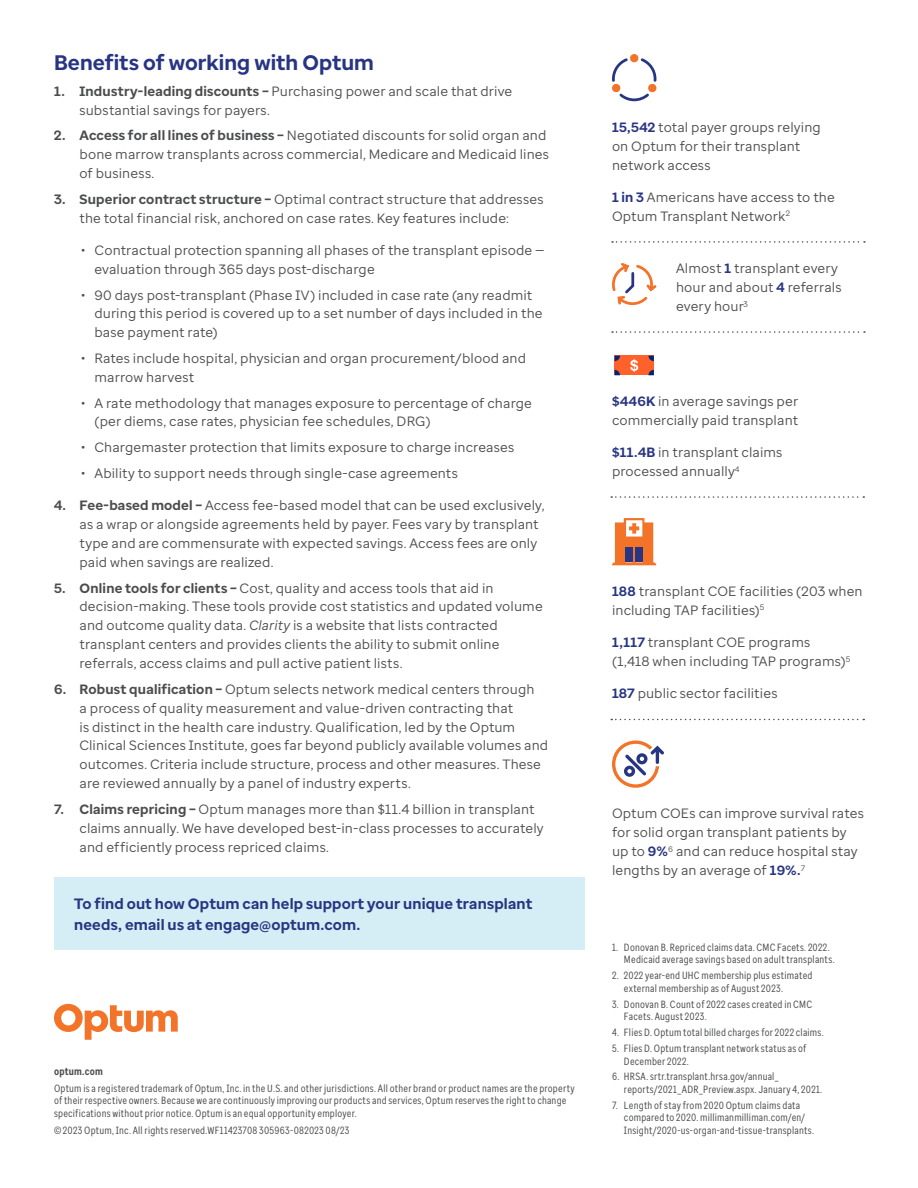
<style>
.page{position:relative;width:918px;height:1188px;background:#fff}
.page>*{position:absolute;margin:0;border:0;box-sizing:border-box;transform-origin:0 0}
.Subhead{font:700 21px "Optum Sans";color:#283582}
.Call_to_action{font:700 15px/21px "Optum Sans";letter-spacing:.01em;color:#283582}
.Body{font:13.5px/18.9px "Optum Sans";letter-spacing:.01em;color:#4b4c4d}
.t1{font:10.5px/12.6px "Optum Sans Cond";letter-spacing:.02em;color:#4b4c4d}
.t2{font:700 10.5px "Optum Sans Cond";letter-spacing:.02em;color:#4b4c4d}
.s1{font-weight:700}
.s2{font-style:italic}
.s3{font-weight:700;color:#283582}
</style>
<div class="page">
<div style="left:54px;top:877px;width:531px;height:73px;background:#d5eef5"></div>
<div style="left:630px;top:54px;width:8px;height:8px;background:#f37328;border-radius:50%"></div>
<svg style="left:612px;top:58px;width:44px;height:43px"></svg>
<svg style="left:612px;top:740px;width:52px;height:48px"></svg>
<div style="left:615px;top:356px;width:39px;height:19px;background:#ff612b"></div>
<svg style="left:615px;top:370px;width:5px;height:5px"></svg>
<svg style="left:615px;top:356px;width:5px;height:5px"></svg>
<svg style="left:648px;top:356px;width:6px;height:5px"></svg>
<svg style="left:648px;top:370px;width:6px;height:5px"></svg>
<svg style="left:630px;top:359px;width:8px;height:13px"></svg>
<svg style="left:612px;top:263px;width:44px;height:42px"></svg>
<svg style="left:612px;top:241px;width:253px;height:2px"></svg>
<svg style="left:611px;top:496px;width:253px;height:2px"></svg>
<svg style="left:611px;top:719px;width:253px;height:1px"></svg>
<svg style="left:612px;top:331px;width:253px;height:2px"></svg>
<svg style="left:612px;top:518px;width:44px;height:47px"></svg>
<div style="left:625px;top:548px;width:8px;height:14px;background:#283582"></div>
<div style="left:636px;top:548px;width:7px;height:14px;background:#283582"></div>
<svg style="left:54px;top:1004px;width:124px;height:36px"></svg>
<p class="Subhead" style="left:54px;top:49px;width:322px">Benefits of working with Optum</p>
<p class="Body" style="left:80px;top:81px;width:434px;text-indent:-26px"><span class="s1">1. Industry-leading discounts –</span> Purchasing power and scale that drive substantial savings for payers.</p>
<p class="Body" style="left:80px;top:126px;width:471px;text-indent:-26px"><span class="s1">2. Access for all lines of business –</span> Negotiated discounts for solid organ and bone marrow transplants across commercial, Medicare and Medicaid lines of business.</p>
<p class="Body" style="left:80px;top:189px;width:466px;text-indent:-26px"><span class="s1">3. Superior contract structure –</span> Optimal contract structure that addresses the total financial risk, anchored on case rates. Key features include:</p>
<p class="Body" style="left:94px;top:241px;width:452px;text-indent:-14px">• Contractual protection spanning all phases of the transplant episode — evaluation through 365 days post-discharge</p>
<p class="Body" style="left:94px;top:285px;width:450px;text-indent:-14px">• 90 days post-transplant (Phase IV) included in case rate (any readmit during this period is covered up to a set number of days included in the base payment rate)</p>
<p class="Body" style="left:94px;top:349px;width:433px;text-indent:-14px">• Rates include hospital, physician and organ procurement/blood and marrow harvest</p>
<p class="Body" style="left:94px;top:393px;width:439px;text-indent:-14px">• A rate methodology that manages exposure to percentage of charge (per diems, case rates, physician fee schedules, DRG)</p>
<p class="Body" style="left:81px;top:438px;width:435px">• Chargemaster protection that limits exposure to charge increases</p>
<p class="Body" style="left:81px;top:463px;width:379px">• Ability to support needs through single-case agreements</p>
<p class="Body" style="left:80px;top:496px;width:467px;text-indent:-26px"><span class="s1">4. Fee-based model –</span> Access fee-based model that can be used exclusively, as a wrap or alongside agreements held by payer. Fees vary by transplant type and are commensurate with expected savings. Access fees are only paid when savings are realized.</p>
<p class="Body" style="left:80px;top:578px;width:465px;text-indent:-26px"><span class="s1">5. Online tools for clients –</span> Cost, quality and access tools that aid in decision‑making. These tools provide cost statistics and updated volume and outcome quality data. <span class="s2">Clarity</span> is a website that lists contracted transplant centers and provides clients the ability to submit online referrals, access claims and pull active patient lists.</p>
<p class="Body" style="left:80px;top:679px;width:470px;text-indent:-26px"><span class="s1">6. Robust qualification –</span> Optum selects network medical centers through<br>a process of quality measurement and value-driven contracting that<br>is distinct in the health care industry. Qualification, led by the Optum Clinical Sciences Institute, goes far beyond publicly available volumes and outcomes. Criteria include structure, process and other measures. These are reviewed annually by a panel of industry experts.</p>
<p class="Body" style="left:80px;top:800px;width:466px;text-indent:-26px"><span class="s1">7. Claims repricing –</span> Optum manages more than $11.4 billion in transplant claims annually. We have developed best-in-class processes to accurately and efficiently process repriced claims.</p>
<p class="Call_to_action" style="left:74px;top:893px;width:460px">To find out how Optum can help support your unique transplant needs, email us at engage@optum.com.</p>
<p class="t2" style="left:54px;top:1064px;width:50px">optum.com</p>
<p class="t1" style="left:54px;top:1082px;width:522px">Optum is a registered trademark of Optum, Inc. in the U.S. and other jurisdictions. All other brand or product names are the property of their respective owners. Because we are continuously improving our products and services, Optum reserves the right to change specifications without prior notice. Optum is an equal opportunity employer.</p>
<p class="t1" style="left:54px;top:1124px;width:297px">© 2023 Optum, Inc. All rights reserved.WF11423708 305963-082023 08/23</p>
<p class="Body" style="left:612px;top:118px;width:210px"><span class="s3">15,542</span> total payer groups relying on Optum for their transplant network access</p>
<p class="Body" style="left:612px;top:188px;width:224px"><span class="s3">1 in 3</span> Americans have access to the<br>Optum Transplant Network<sup>2</sup></p>
<p class="Body" style="left:676px;top:259px;width:167px">Almost <span class="s3">1</span> transplant every hour and about <span class="s3">4</span> referrals every hour<sup>3</sup></p>
<p class="Body" style="left:612px;top:392px;width:188px"><span class="s3">$446K</span> in average savings per commercially paid transplant</p>
<p class="Body" style="left:612px;top:443px;width:172px"><span class="s3">$11.4B</span> in transplant claims processed annually<sup>4</sup></p>
<p class="Body" style="left:612px;top:582px;width:252px"><span class="s3">188</span> transplant COE facilities (203 when including TAP facilities)<sup>5</sup></p>
<p class="Body" style="left:612px;top:633px;width:240px"><span class="s3">1,117</span> transplant COE programs (1,418 when including TAP programs)<sup>5</sup></p>
<p class="Body" style="left:612px;top:684px;width:167px"><span class="s3">187</span> public sector facilities</p>
<p class="Body" style="left:612px;top:804px;width:253px">Optum COEs can improve survival rates for solid organ transplant patients by up to <span class="s3">9%</span><sup>6</sup> and can reduce hospital stay lengths by an average of <span class="s3">19%.</span><sup>7</sup></p>
<p class="t1" style="left:624px;top:941px;width:212px;text-indent:-12px">1. Donovan B. Repriced claims data. CMC Facets. 2022.<br>Medicaid average savings based on adult transplants.</p>
<p class="t1" style="left:624px;top:969px;width:190px;text-indent:-12px">2. 2022 year-end UHC membership plus estimated external membership as of August 2023.</p>
<p class="t1" style="left:624px;top:998px;width:190px;text-indent:-12px">3. Donovan B. Count of 2022 cases created in CMC<br>Facets. August 2023.</p>
<p class="t1" style="left:612px;top:1026px;width:213px">4. Flies D. Optum total billed charges for 2022 claims.</p>
<p class="t1" style="left:624px;top:1042px;width:184px;text-indent:-12px">5. Flies D. Optum transplant network status as of<br>December 2022.</p>
<p class="t1" style="left:624px;top:1070px;width:200px;text-indent:-12px">6. HRSA. srtr.transplant.hrsa.gov/annual_ reports/2021_ADR_Preview.aspx. January 4, 2021.</p>
<p class="t1" style="left:624px;top:1099px;width:192px;text-indent:-12px">7. Length of stay from 2020 Optum claims data compared to 2020. millimanmilliman.com/en/<br>Insight/2020-us-organ-and-tissue-transplants.</p>
</div>
